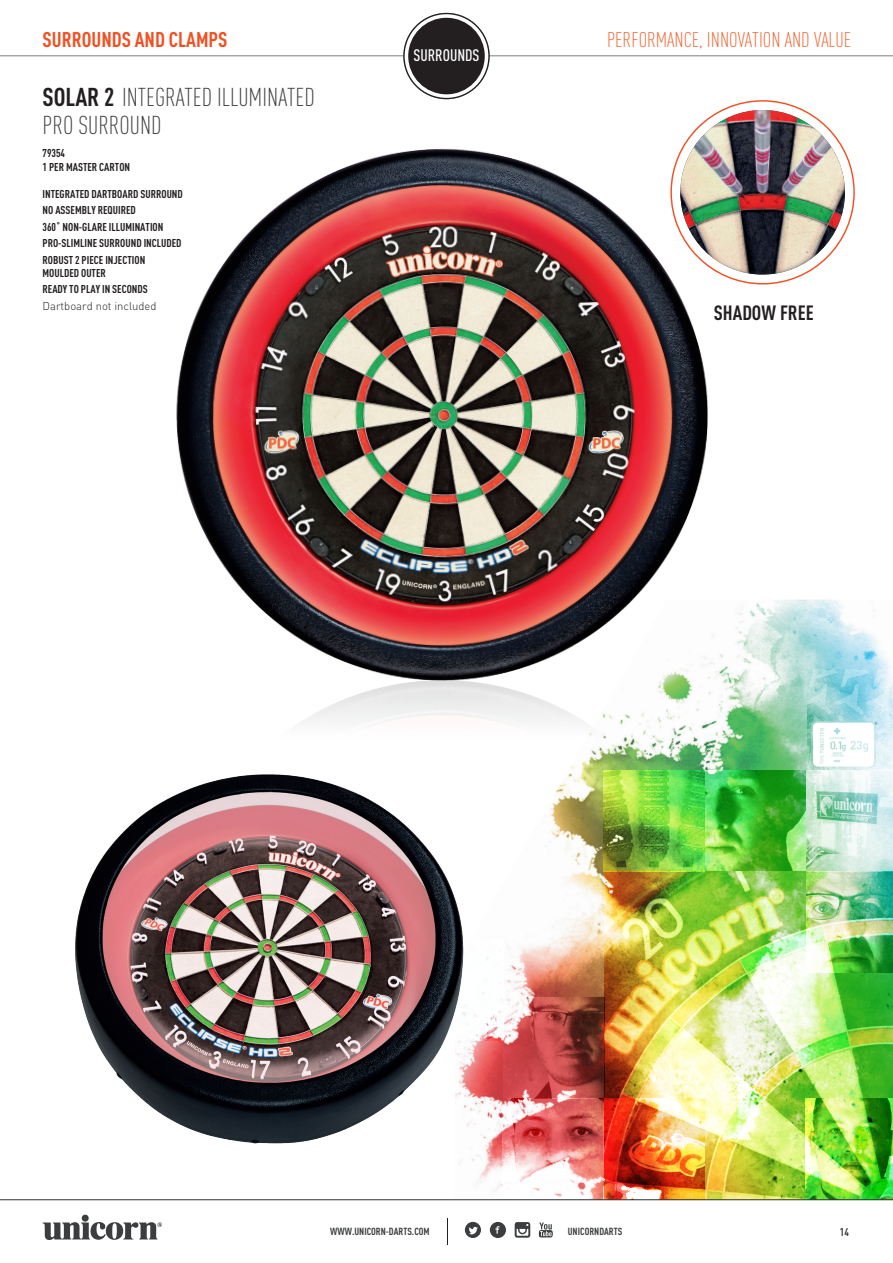
<style>
.page{position:relative;width:893px;height:1263px;background:#fff}
.page>*{position:absolute;margin:0;border:0;box-sizing:border-box;transform-origin:0 0}
.t1{font:300 25.5px/27.5px "DIN Cond";color:#3e3e3f}
.t2{font:300 21px "DIN Cond";color:#f2632f}
.t3{font:700 21px "DIN Cond";color:#f05022}
.t4{font:700 20.4px "DIN Cond";color:#231f20}
.t5{font:500 16.5px "DIN Cond";color:#fff}
.t6{font:700 11.25px/16.5px "DIN Cond";color:#231f20}
.t7{font:300 11.25px "DIN";color:#231f20}
.t8{font:700 11.25px "DIN Cond";color:#3b3d3f}
.t9{font:700 10.2px "DIN Cond";color:#3b3d3f}
.s1{font-weight:700;color:#231f20}
</style>
<div class="page">
<img style="left:459px;top:600px;width:432px;height:592px">
<img style="left:604px;top:771px;width:202px;height:101px">
<img style="left:605px;top:872px;width:288px;height:327px">
<img style="left:471px;top:939px;width:33px;height:101px">
<img style="left:503px;top:1098px;width:202px;height:101px">
<img style="left:805px;top:1098px;width:88px;height:101px">
<img style="left:503px;top:997px;width:101px;height:101px">
<img style="left:806px;top:670px;width:87px;height:303px">
<img style="left:459px;top:748px;width:316px;height:15px">
<img style="left:176px;top:93px;width:602px;height:655px">
<img style="left:75px;top:755px;width:396px;height:406px">
<img style="left:680px;top:110px;width:165px;height:165px;border-radius:82px">
<hr style="left:0;top:55px;width:893px;height:1px;background:#838487">
<div style="left:82px;top:1215px;width:7px;height:7px;background:#3b3d3f;border-radius:50%"></div>
<svg style="left:42px;top:1221px;width:120px;height:19px"></svg>
<svg style="left:447px;top:1218px;width:1px;height:26px"></svg>
<svg style="left:490px;top:1222px;width:16px;height:16px"></svg>
<svg style="left:465px;top:1222px;width:16px;height:16px"></svg>
<svg style="left:539px;top:1222px;width:14px;height:15px"></svg>
<svg style="left:515px;top:1222px;width:15px;height:16px"></svg>
<hr style="left:0;top:1199px;width:893px;height:1px;background:#3b3d3f">
<svg style="left:404px;top:14px;width:85px;height:85px"></svg>
<div style="left:408px;top:18px;width:77px;height:76px;background:#231f20;border-radius:50%"></div>
<h2 class="t3" style="left:43px;top:27px;width:186px">SURROUNDS AND CLAMPS</h2>
<h2 class="t2" style="left:607px;top:27px;width:246px">PERFORMANCE, INNOVATION AND VALUE</h2>
<h3 class="t5" style="left:413px;top:45px;width:68px">SURROUNDS</h3>
<h1 class="t1" style="left:43px;top:84px;width:274px"><span class="s1">SOLAR 2</span> INTEGRATED ILLUMINATED<br>PRO SURROUND</h1>
<p class="t6" style="left:43px;top:146px;width:89px;line-height:13.5px">79354<br>1 PER MASTER CARTON</p>
<p class="t6" style="left:43px;top:185px;width:142px">INTEGRATED DARTBOARD SURROUND<br>NO ASSEMBLY REQUIRED<br>360˚ NON-GLARE ILLUMINATION<br>PRO-SLIMLINE SURROUND INCLUDED<br>ROBUST 2 PIECE INJECTION</p>
<p class="t6" style="left:43px;top:264px;width:107px">MOULDED OUTER<br>READY TO PLAY IN SECONDS</p>
<p class="t7" style="left:43px;top:299px;width:116px">Dartboard not included</p>
<h3 class="t4" style="left:714px;top:300px;width:102px">SHADOW FREE</h3>
<p class="t9" style="left:330px;top:1225px;width:101px">WWW.UNICORN-DARTS.COM</p>
<p class="t9" style="left:568px;top:1225px;width:56px">UNICORNDARTS</p>
<p class="t8" style="left:840px;top:1225px;width:11px">14</p>
</div>
